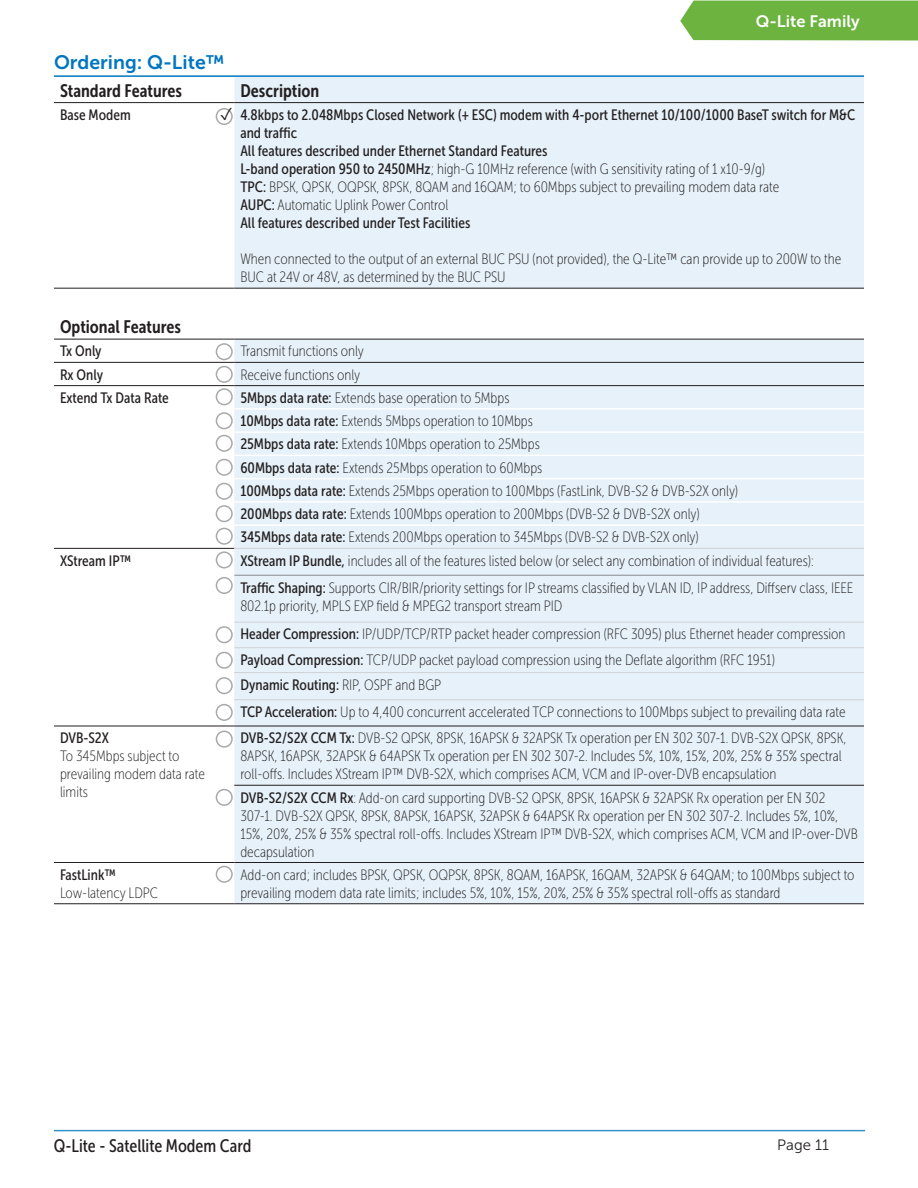
<style>
.page{position:relative;width:918px;height:1188px;background:#fff}
.page>*{position:absolute;margin:0;border:0;box-sizing:border-box;transform-origin:0 0}
.t1{font:19.5px "Museo Sans 700";color:#0076c0}
.t2{font:18px "Museo Sans Cond 700";color:#231f20}
.t3{font:18px "Museo Sans Cond 500";color:#231f20}
.t4{font:16.5px "Museo Sans 700";color:#fff}
.t5{font:15px/18px "Museo Sans Cond 100";color:#231f20}
.t6{font:15px/18px "Museo Sans Cond 500";color:#231f20}
.t7{font:15px "Museo Sans 300";color:#231f20}
.s1{font-family:"Museo Sans Cond 500"}
.s2{font-family:"Museo Sans Cond 100"}
</style>
<div class="page">
<hr style="left:54px;top:1130px;width:811px;height:1px;background:#0077bf">
<div style="left:680px;top:1px;width:238px;height:39px;background:#6cb33f"></div>
<hr style="left:54px;top:75px;width:810px;height:2px;background:#0076c0">
<div style="left:234px;top:77px;width:630px;height:211px;background:#e6f1f9"></div>
<hr style="left:54px;top:102px;width:180px;height:1px;background:#231f20">
<hr style="left:54px;top:288px;width:180px;height:1px;background:#231f20">
<hr style="left:234px;top:102px;width:630px;height:1px;background:#231f20">
<hr style="left:234px;top:288px;width:630px;height:1px;background:#231f20">
<div style="left:234px;top:340px;width:630px;height:563px;background:#e6f1f9"></div>
<hr style="left:54px;top:339px;width:180px;height:1px;background:#231f20">
<hr style="left:234px;top:339px;width:630px;height:1px;background:#231f20">
<hr style="left:54px;top:362px;width:180px;height:1px;background:#231f20">
<hr style="left:234px;top:362px;width:630px;height:1px;background:#231f20">
<hr style="left:54px;top:385px;width:180px;height:1px;background:#231f20">
<hr style="left:234px;top:385px;width:630px;height:1px;background:#231f20">
<hr style="left:234px;top:408px;width:630px;height:2px;background:#fff">
<hr style="left:234px;top:431px;width:630px;height:2px;background:#fff">
<hr style="left:234px;top:455px;width:630px;height:1px;background:#fff">
<hr style="left:234px;top:478px;width:630px;height:1px;background:#fff">
<hr style="left:234px;top:501px;width:630px;height:2px;background:#fff">
<hr style="left:234px;top:524px;width:630px;height:2px;background:#fff">
<hr style="left:54px;top:726px;width:180px;height:1px;background:#231f20">
<hr style="left:234px;top:726px;width:630px;height:1px;background:#231f20">
<hr style="left:234px;top:785px;width:630px;height:1px;background:#231f20">
<hr style="left:54px;top:862px;width:180px;height:1px;background:#231f20">
<hr style="left:234px;top:862px;width:630px;height:1px;background:#231f20">
<hr style="left:54px;top:903px;width:180px;height:1px;background:#231f20">
<hr style="left:234px;top:903px;width:630px;height:1px;background:#231f20">
<hr style="left:54px;top:548px;width:180px;height:1px;background:#231f20">
<hr style="left:234px;top:622px;width:630px;height:1px;background:#d1d2d4">
<hr style="left:234px;top:647px;width:630px;height:1px;background:#d1d2d4">
<hr style="left:234px;top:672px;width:630px;height:1px;background:#d1d2d4">
<hr style="left:234px;top:699px;width:630px;height:1px;background:#d1d2d4">
<hr style="left:234px;top:548px;width:630px;height:1px;background:#d1d2d4">
<hr style="left:234px;top:575px;width:630px;height:1px;background:#939598">
<div style="left:216px;top:108px;width:17px;height:17px;border:2px solid #a8a9ad;border-radius:50%"></div>
<div style="left:216px;top:343px;width:17px;height:17px;border:2px solid #a8a9ad;border-radius:50%"></div>
<div style="left:216px;top:366px;width:17px;height:17px;border:2px solid #a8a9ad;border-radius:50%"></div>
<div style="left:216px;top:388px;width:17px;height:17px;border:2px solid #a8a9ad;border-radius:50%"></div>
<div style="left:216px;top:412px;width:17px;height:17px;border:2px solid #a8a9ad;border-radius:50%"></div>
<div style="left:216px;top:435px;width:17px;height:17px;border:2px solid #a8a9ad;border-radius:50%"></div>
<div style="left:216px;top:459px;width:17px;height:17px;border:2px solid #a8a9ad;border-radius:50%"></div>
<div style="left:216px;top:483px;width:17px;height:17px;border:2px solid #a8a9ad;border-radius:50%"></div>
<div style="left:216px;top:505px;width:17px;height:17px;border:2px solid #a8a9ad;border-radius:50%"></div>
<div style="left:216px;top:528px;width:17px;height:17px;border:2px solid #a8a9ad;border-radius:50%"></div>
<div style="left:216px;top:551px;width:17px;height:17px;border:2px solid #a8a9ad;border-radius:50%"></div>
<div style="left:216px;top:731px;width:17px;height:17px;border:2px solid #a8a9ad;border-radius:50%"></div>
<div style="left:216px;top:789px;width:17px;height:17px;border:2px solid #a8a9ad;border-radius:50%"></div>
<div style="left:216px;top:866px;width:17px;height:17px;border:2px solid #a8a9ad;border-radius:50%"></div>
<div style="left:216px;top:577px;width:17px;height:17px;border:2px solid #a8a9ad;border-radius:50%"></div>
<div style="left:216px;top:626px;width:17px;height:17px;border:2px solid #a8a9ad;border-radius:50%"></div>
<div style="left:216px;top:652px;width:17px;height:17px;border:2px solid #a8a9ad;border-radius:50%"></div>
<div style="left:216px;top:677px;width:17px;height:17px;border:2px solid #a8a9ad;border-radius:50%"></div>
<div style="left:216px;top:704px;width:17px;height:17px;border:2px solid #a8a9ad;border-radius:50%"></div>
<svg style="left:221px;top:108px;width:11px;height:12px"></svg>
<p class="t4" style="left:756px;top:12px;width:105px">Q-Lite Family</p>
<h1 class="t1" style="left:54px;top:51px;width:172px">Ordering: Q-Lite™</h1>
<p class="t2" style="left:60px;top:80px;width:124px">Standard Features</p>
<p class="t2" style="left:240px;top:80px;width:81px">Description</p>
<p class="t6" style="left:60px;top:106px;width:72px">Base Modem</p>
<p class="t6" style="left:240px;top:106px;width:616px">4.8kbps to 2.048Mbps Closed Network (+ ESC) modem with 4-port Ethernet 10/100/1000 BaseT switch for M&amp;C and traffic<br>All features described under Ethernet Standard Features</p>
<p class="t5" style="left:240px;top:160px;width:540px"><span class="s1">L-band operation 950 to 2450MHz</span>; high-G 10MHz reference (with G sensitivity rating of 1 x10-9/g)<br><span class="s1">TPC:</span> BPSK, QPSK, OQPSK, 8PSK, 8QAM and 16QAM; to 60Mbps subject to prevailing modem data rate<br><span class="s1">AUPC:</span> Automatic Uplink Power Control</p>
<p class="t6" style="left:240px;top:214px;width:231px">All features described under Test Facilities</p>
<p class="t5" style="left:240px;top:250px;width:603px">When connected to the output of an external BUC PSU (not provided), the Q-Lite™ can provide up to 200W to the<br>BUC at 24V or 48V, as determined by the BUC PSU</p>
<p class="t2" style="left:60px;top:317px;width:122px">Optional Features</p>
<p class="t6" style="left:60px;top:342px;width:43px">Tx Only</p>
<p class="t5" style="left:240px;top:342px;width:125px">Transmit functions only</p>
<p class="t6" style="left:60px;top:366px;width:45px">Rx Only</p>
<p class="t5" style="left:240px;top:366px;width:121px">Receive functions only</p>
<p class="t6" style="left:60px;top:389px;width:110px">Extend Tx Data Rate</p>
<p class="t5" style="left:240px;top:386px;width:499px;line-height:23.2px"><span class="s1">5Mbps data rate:</span> Extends base operation to 5Mbps<br><span class="s1">10Mbps data rate:</span> Extends 5Mbps operation to 10Mbps<br><span class="s1">25Mbps data rate:</span> Extends 10Mbps operation to 25Mbps<br><span class="s1">60Mbps data rate:</span> Extends 25Mbps operation to 60Mbps<br><span class="s1">100Mbps data rate:</span> Extends 25Mbps operation to 100Mbps (FastLink, DVB-S2 &amp; DVB-S2X only)<br><span class="s1">200Mbps data rate:</span> Extends 100Mbps operation to 200Mbps (DVB-S2 &amp; DVB-S2X only)<br><span class="s1">345Mbps data rate:</span> Extends 200Mbps operation to 345Mbps (DVB-S2 &amp; DVB-S2X only)</p>
<p class="t6" style="left:60px;top:552px;width:73px">XStream IP™</p>
<p class="t5" style="left:240px;top:547px;width:615px;line-height:26.8px"><span class="s1">XStream IP Bundle,</span> includes all of the features listed below (or select any combination of individual features):<br><span class="s1">Traffic Shaping:</span> Supports CIR/BIR/priority settings for IP streams classified by VLAN ID, IP address, Diffserv class, IEEE</p>
<p class="t5" style="left:240px;top:591px;width:607px;line-height:28.8px">802.1p priority, MPLS EXP field &amp; MPEG2 transport stream PID<br><span class="s1">Header Compression:</span> IP/UDP/TCP/RTP packet header compression (RFC 3095) plus Ethernet header compression</p>
<p class="t5" style="left:240px;top:651px;width:536px"><span class="s1">Payload Compression:</span> TCP/UDP packet payload compression using the Deflate algorithm (RFC 1951)</p>
<p class="t6" style="left:240px;top:676px;width:202px">Dynamic Routing: <span class="s2">RIP, OSPF and BGP</span></p>
<p class="t5" style="left:240px;top:703px;width:607px"><span class="s1">TCP Acceleration:</span> Up to 4,400 concurrent accelerated TCP connections to 100Mbps subject to prevailing data rate</p>
<p class="t6" style="left:60px;top:729px;width:51px">DVB-S2X</p>
<p class="t5" style="left:60px;top:747px;width:146px">To 345Mbps subject to prevailing modem data rate limits</p>
<p class="t5" style="left:240px;top:729px;width:608px"><span class="s1">DVB-S2/S2X CCM Tx:</span> DVB-S2 QPSK, 8PSK, 16APSK &amp; 32APSK Tx operation per EN 302 307-1. DVB-S2X QPSK, 8PSK,<br>8APSK, 16APSK, 32APSK &amp; 64APSK Tx operation per EN 302 307-2. Includes 5%, 10%, 15%, 20%, 25% &amp; 35% spectral roll-offs. Includes XStream IP™ DVB-S2X, which comprises ACM, VCM and IP-over-DVB encapsulation</p>
<p class="t5" style="left:240px;top:789px;width:619px"><span class="s1">DVB-S2/S2X CCM Rx</span>: Add-on card supporting DVB-S2 QPSK, 8PSK, 16APSK &amp; 32APSK Rx operation per EN 302<br>307-1. DVB-S2X QPSK, 8PSK, 8APSK, 16APSK, 32APSK &amp; 64APSK Rx operation per EN 302 307-2. Includes 5%, 10%, 15%, 20%, 25% &amp; 35% spectral roll-offs. Includes XStream IP™ DVB-S2X, which comprises ACM, VCM and IP-over-DVB decapsulation</p>
<p class="t6" style="left:60px;top:866px;width:58px">FastLink™</p>
<p class="t5" style="left:60px;top:884px;width:100px">Low-latency LDPC</p>
<p class="t5" style="left:240px;top:866px;width:616px">Add-on card; includes BPSK, QPSK, OQPSK, 8PSK, 8QAM, 16APSK, 16QAM, 32APSK &amp; 64QAM; to 100Mbps subject to prevailing modem data rate limits; includes 5%, 10%, 15%, 20%, 25% &amp; 35% spectral roll-offs as standard</p>
<p class="t3" style="left:54px;top:1136px;width:199px">Q-Lite - Satellite Modem Card</p>
<p class="t7" style="left:777px;top:1137px;width:53px">Page 11</p>
</div>
